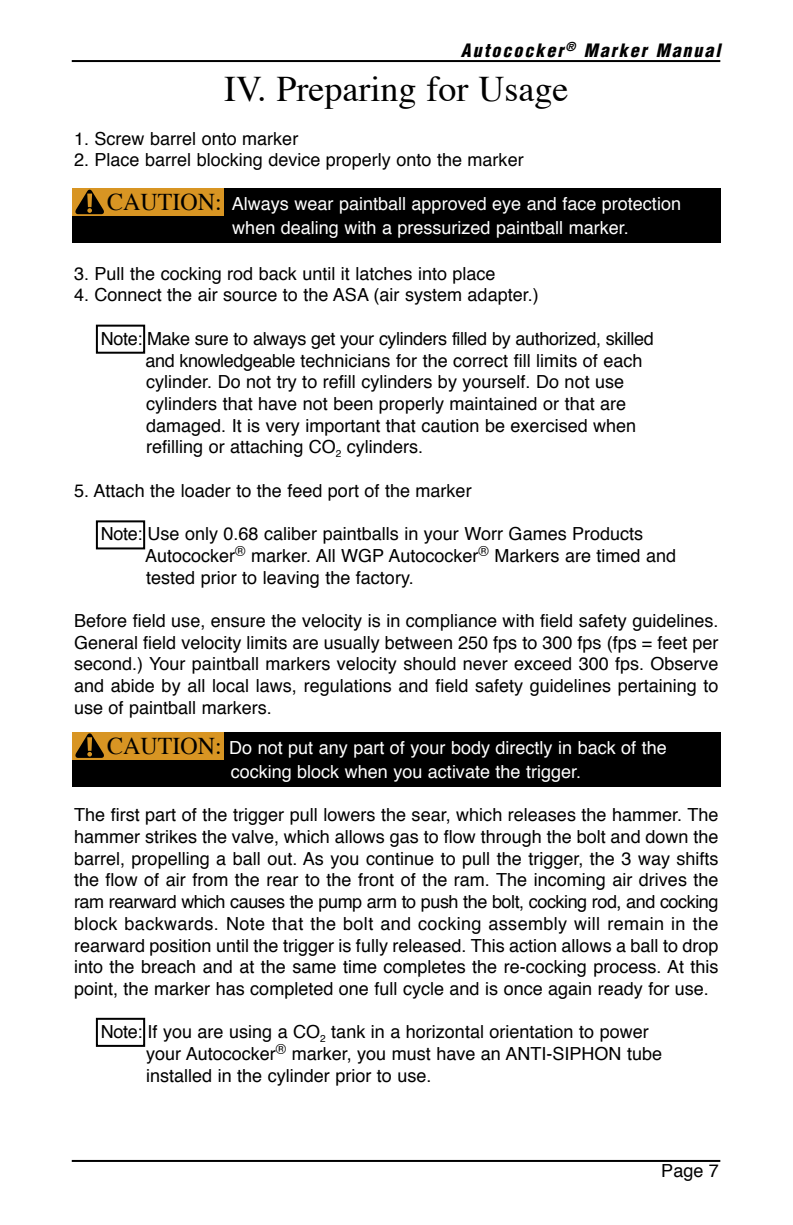
<style>
.page{position:relative;width:793px;height:1225px;background:#fff}
.page>*{position:absolute;margin:0;border:0;box-sizing:border-box;transform-origin:0 0}
.t1{font:36px "Times";color:#000}
.t2{font:18px/21.6px "Helvetica";color:#000;text-align:justify}
.t3{font:18px "Helvetica";color:#fff}
.t4{font:18px "Helvetica";letter-spacing:-.02em;color:#000}
.t5{font:italic 900 condensed 18px "Helvetica";letter-spacing:.11em;color:#000}
.s1{font-family:"Times";font-size:24px;color:#000}
</style>
<div class="page">
<div style="left:72px;top:731px;width:648px;height:55px;background:#000"></div>
<div style="left:72px;top:731px;width:151px;height:28px;background:#d89523"></div>
<svg style="left:75px;top:733px;width:29px;height:25px"></svg>
<div style="left:72px;top:188px;width:648px;height:55px;background:#000"></div>
<div style="left:72px;top:188px;width:151px;height:27px;background:#d89523"></div>
<hr style="left:72px;top:1159px;width:648px;height:2px;background:#000">
<hr style="left:72px;top:60px;width:648px;height:2px;background:#000">
<svg style="left:75px;top:190px;width:29px;height:24px"></svg>
<div style="left:96px;top:520px;width:49px;height:29px;border:2px solid #000"></div>
<div style="left:96px;top:324px;width:49px;height:29px;border:2px solid #000"></div>
<div style="left:96px;top:1017px;width:49px;height:29px;border:2px solid #000"></div>
<p class="t5" style="left:460px;top:39px;width:261px">Autococker<sup>®</sup> Marker Manual</p>
<p class="t1" style="left:224px;top:66px;width:345px">IV. Preparing for Usage</p>
<p class="t2" style="left:74px;top:128px;width:226px">1. Screw barrel onto marker</p>
<p class="t2" style="left:74px;top:150px;width:451px">2. Place barrel blocking device properly onto the marker</p>
<p class="t3" style="left:107px;top:191px;width:575px"><span class="s1">CAUTION:</span> Always wear paintball approved eye and face protection</p>
<p class="t3" style="left:232px;top:215px;width:398px">when dealing with a pressurized paintball marker.</p>
<p class="t2" style="left:74px;top:263px;width:423px">3. Pull the cocking rod back until it latches into place</p>
<p class="t2" style="left:74px;top:285px;width:466px">4. Connect the air source to the ASA (air system adapter.)</p>
<p class="t4" style="left:101px;top:326px;width:554px">Note: Make sure to always get your cylinders filled by authorized, skilled</p>
<p class="t2" style="left:145px;top:350px;width:498px">and knowledgeable technicians for the correct fill limits of each</p>
<p class="t2" style="left:146px;top:372px;width:479px">cylinder. Do not try to refill cylinders by yourself. Do not use</p>
<p class="t2" style="left:146px;top:394px;width:481px">cylinders that have not been properly maintained or that are</p>
<p class="t2" style="left:146px;top:415px;width:491px">damaged. It is very important that caution be exercised when</p>
<p class="t2" style="left:146px;top:437px;width:278px">refilling or attaching CO<sub>2</sub> cylinders.</p>
<p class="t2" style="left:74px;top:480px;width:399px">5. Attach the loader to the feed port of the marker</p>
<p class="t2" style="left:101px;top:524px;width:544px">Note: Use only 0.68 caliber paintballs in your Worr Games Products</p>
<p class="t2" style="left:145px;top:545px;width:532px">Autococker<sup>®</sup> marker. All WGP Autococker<sup>®</sup> Markers are timed and tested prior to leaving the factory.</p>
<p class="t2" style="left:74px;top:610px;width:646px">Before field use, ensure the velocity is in compliance with field safety guidelines.<br>General field velocity limits are usually between 250 fps to 300 fps (fps = feet per second.) Your paintball markers velocity should never exceed 300 fps. Observe and abide by all local laws, regulations and field safety guidelines pertaining to use of paintball markers.</p>
<p class="t3" style="left:107px;top:735px;width:561px"><span class="s1">CAUTION:</span> Do not put any part of your body directly in back of the</p>
<p class="t3" style="left:230px;top:759px;width:352px">cocking block when you activate the trigger.</p>
<p class="t2" style="left:74px;top:805px;width:646px">The first part of the trigger pull lowers the sear, which releases the hammer. The hammer strikes the valve, which allows gas to flow through the bolt and down the barrel, propelling a ball out. As you continue to pull the trigger, the 3 way shifts the flow of air from the rear to the front of the ram. The incoming air drives the ram rearward which causes the pump arm to push the bolt, cocking rod, and cocking block backwards. Note that the bolt and cocking assembly will remain in the rearward position until the trigger is fully released. This action allows a ball to drop into the breach and at the same time completes the re-cocking process. At this point, the marker has completed one full cycle and is once again ready for use.</p>
<p class="t2" style="left:101px;top:1022px;width:549px">Note: If you are using a CO<sub>2</sub> tank in a horizontal orientation to power</p>
<p class="t2" style="left:146px;top:1043px;width:517px">your Autococker<sup>®</sup> marker, you must have an ANTI-SIPHON tube</p>
<p class="t2" style="left:146px;top:1065px;width:287px">installed in the cylinder prior to use.</p>
<p class="t2" style="left:661px;top:1160px;width:59px">Page 7</p>
</div>
